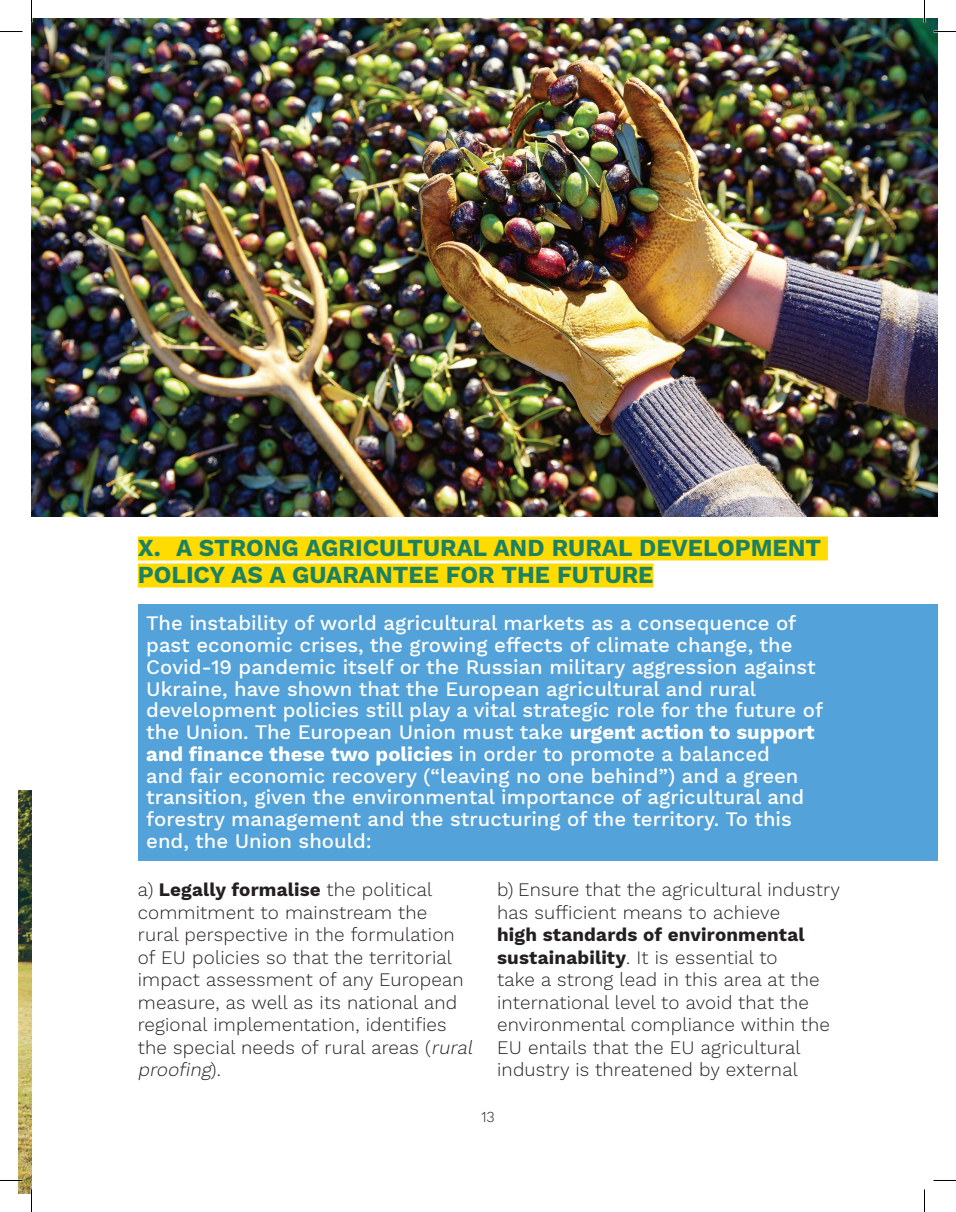
<style>
.page{position:relative;width:956px;height:1212px;background:#fff}
.page>*{position:absolute;margin:0;border:0;box-sizing:border-box;transform-origin:0 0}
.t1{font:700 24px/27px "Work Sans";color:#1d8161}
.t2{font:500 20.25px/21.8px "Work Sans";color:#fff}
.t3{font:300 18.75px/22.5px "Work Sans";letter-spacing:.01em;color:#231f20}
.t4{font:300 15px "Work Sans";color:#231f20}
.s1{font-weight:700}
.s2{font-style:italic}
</style>
<div class="page">
<div style="left:138px;top:604px;width:799px;height:256px;background:#53a2d9"></div>
<div style="left:138px;top:536px;width:690px;height:24px;background:#ffdc01"></div>
<div style="left:138px;top:563px;width:516px;height:24px;background:#ffdc01"></div>
<img style="left:19px;top:790px;width:13px;height:402px">
<img style="left:32px;top:19px;width:905px;height:497px">
<hr style="left:923px;top:0;width:2px;height:22px;background:#fff">
<svg style="left:0;top:31px;width:22px;height:1px"></svg>
<svg style="left:933px;top:31px;width:23px;height:1px"></svg>
<svg style="left:31px;top:0;width:1px;height:22px"></svg>
<svg style="left:31px;top:1189px;width:1px;height:22px"></svg>
<svg style="left:924px;top:0;width:1px;height:22px"></svg>
<svg style="left:924px;top:1189px;width:1px;height:22px"></svg>
<p class="t1" style="left:138px;top:535px;width:685px">X. A STRONG AGRICULTURAL AND RURAL DEVELOPMENT<br>POLICY AS A GUARANTEE FOR THE FUTURE</p>
<p class="t2" style="left:146px;top:613px;width:678px">The instability of world agricultural markets as a consequence of past economic crises, the growing effects of climate change, the Covid-19 pandemic itself or the Russian military aggression against Ukraine, have shown that the European agricultural and rural development policies still play a vital strategic role for the future of the Union. The European Union must take <span class="s1">urgent action to support and finance these two policies</span> in order to promote a balanced<br>and fair economic recovery (“leaving no one behind”) and a green transition, given the environmental importance of agricultural and forestry management and the structuring of the territory. To this end, the Union should:</p>
<p class="t3" style="left:138px;top:878px;width:340px">a) <span class="s1">Legally formalise</span> the political commitment to mainstream the<br>rural perspective in the formulation of EU policies so that the territorial impact assessment of any European measure, as well as its national and regional implementation, identifies the special needs of rural areas (<span class="s2">rural proofing</span>) .</p>
<p class="t3" style="left:497px;top:878px;width:344px">b) Ensure that the agricultural industry has sufficient means to achieve</p>
<p class="t3" style="left:497px;top:923px;width:334px"><span class="s1">high standards of environmental sustainability</span>. It is essential to<br>take a strong lead in this area at the international level to avoid that the environmental compliance within the EU entails that the EU agricultural industry is threatened by external</p>
<p class="t4" style="left:481px;top:1107px;width:15px">13</p>
</div>
